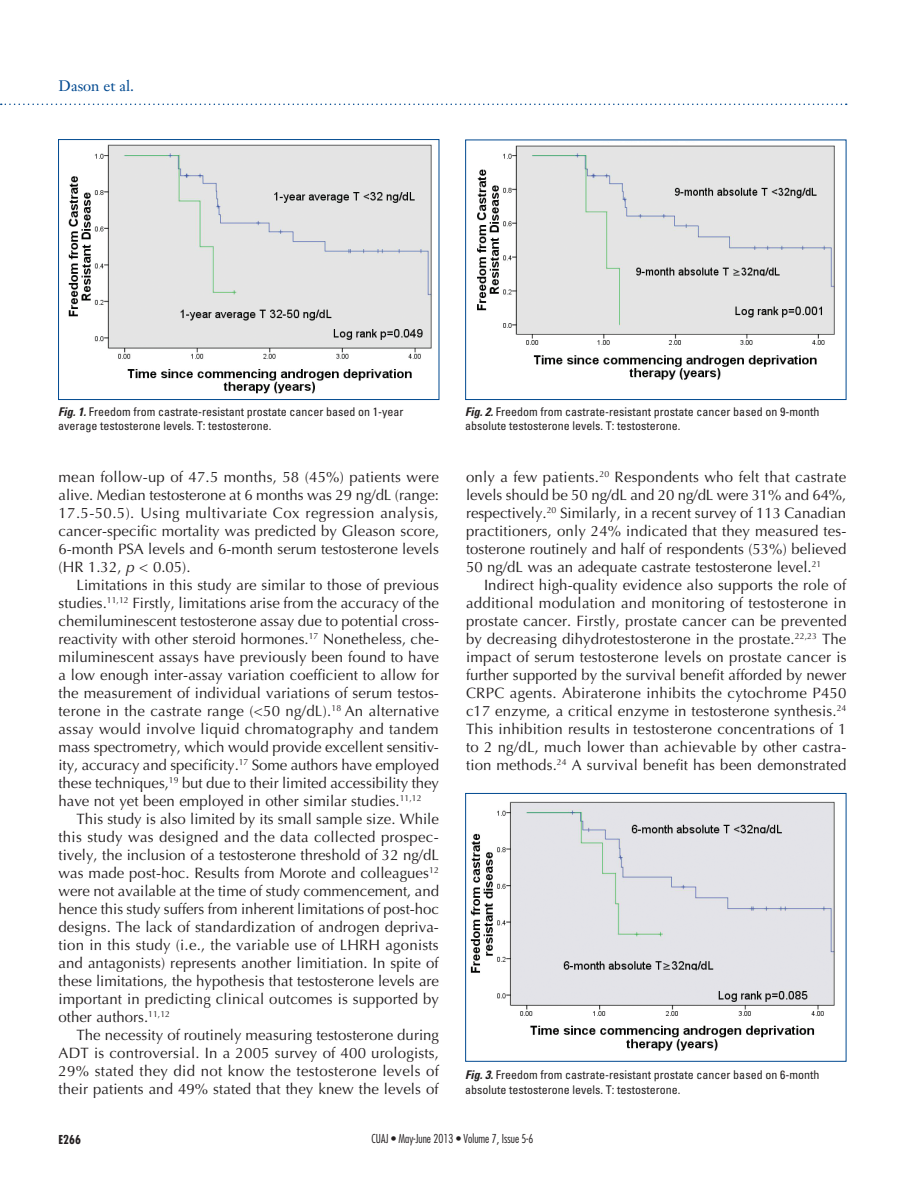
<style>
.page{position:relative;width:905px;height:1202px;background:#fff}
.page>*{position:absolute;margin:0;border:0;box-sizing:border-box;transform-origin:0 0}
.t1{font:15px/18px "Optima";color:#231f20;text-align:justify}
.t2{font:15px "Janson Text";color:#014990}
.t3{font:condensed 12px/14.4px "Univers";color:#231f20}
.t4{font:300 condensed 12px "Futura";color:#231f20}
.t5{font:700 condensed 12px "Futura";color:#231f20}
.s1{font-weight:700;font-style:italic}
.s2{font-style:italic}
</style>
<div class="page">
<svg style="left:1px;top:104px;width:845px;height:1px"></svg>
<img style="left:68px;top:144px;width:364px;height:250px">
<div style="left:58px;top:139px;width:381px;height:261px;border:1px solid #014990"></div>
<img style="left:477px;top:145px;width:358px;height:235px">
<div style="left:465px;top:140px;width:381px;height:260px;border:1px solid #014990"></div>
<img style="left:470px;top:801px;width:365px;height:250px">
<div style="left:465px;top:793px;width:381px;height:268px;border:1px solid #014990"></div>
<p class="t2" style="left:59px;top:77px;width:77px">Dason et al.</p>
<p class="t3" style="left:58px;top:404px;width:347px"><span class="s1">Fig. 1.</span> Freedom from castrate-resistant prostate cancer based on 1-year average testosterone levels. T: testosterone.</p>
<p class="t3" style="left:465px;top:404px;width:355px"><span class="s1">Fig. 2.</span> Freedom from castrate-resistant prostate cancer based on 9-month absolute testosterone levels. T: testosterone.</p>
<p class="t1" style="left:58px;top:468px;width:382px">mean follow-up of 47.5 months, 58 (45%) patients were alive. Median testosterone at 6 months was 29 ng/dL (range:<br>17.5-50.5). Using multivariate Cox regression analysis, cancer-specific mortality was predicted by Gleason score, 6-month PSA levels and 6-month serum testosterone levels (HR 1.32, <span class="s2">p</span> &lt; 0.05).</p>
<p class="t1" style="left:58px;top:576px;width:382px;text-indent:18px">Limitations in this study are similar to those of previous studies.<sup>11,12</sup> Firstly, limitations arise from the accuracy of the chemiluminescent testosterone assay due to potential cross&shy;reactivity with other steroid hormones.<sup>17</sup> Nonetheless, che&shy;miluminescent assays have previously been found to have a low enough inter-assay variation coefficient to allow for the measurement of individual variations of serum testos&shy;terone in the castrate range (&lt;50 ng/dL).<sup>18</sup> An alternative assay would involve liquid chromatography and tandem mass spectrometry, which would provide excellent sensitiv&shy;ity, accuracy and specificity.<sup>17</sup> Some authors have employed these techniques,<sup>19</sup> but due to their limited accessibility they have not yet been employed in other similar studies.<sup>11,12</sup></p>
<p class="t1" style="left:58px;top:810px;width:382px;text-indent:18px">This study is also limited by its small sample size. While this study was designed and the data collected prospec&shy;tively, the inclusion of a testosterone threshold of 32 ng/dL was made post-hoc. Results from Morote and colleagues<sup>12 </sup>were not available at the time of study commencement, and hence this study suffers from inherent limitations of post-hoc designs. The lack of standardization of androgen depriva&shy;tion in this study (i.e., the variable use of LHRH agonists and antagonists) represents another limitiation. In spite of these limitations, the hypothesis that testosterone levels are important in predicting clinical outcomes is supported by other authors.<sup>11,12</sup></p>
<p class="t1" style="left:59px;top:1026px;width:382px;text-indent:18px">The necessity of routinely measuring testosterone during ADT is controversial. In a 2005 survey of 400 urologists, 29% stated they did not know the testosterone levels of their patients and 49% stated that they knew the levels of</p>
<p class="t1" style="left:466px;top:468px;width:382px">only a few patients.<sup>20</sup> Respondents who felt that castrate levels should be 50 ng/dL and 20 ng/dL were 31% and 64%, respectively.<sup>20</sup> Similarly, in a recent survey of 113 Canadian practitioners, only 24% indicated that they measured tes&shy;tosterone routinely and half of respondents (53%) believed 50 ng/dL was an adequate castrate testosterone level.<sup>21</sup></p>
<p class="t1" style="left:466px;top:576px;width:382px;text-indent:18px">Indirect high-quality evidence also supports the role of additional modulation and monitoring of testosterone in prostate cancer. Firstly, prostate cancer can be prevented by decreasing dihydrotestosterone in the prostate.<sup>22,23</sup> The impact of serum testosterone levels on prostate cancer is further supported by the survival benefit afforded by newer CRPC agents. Abiraterone inhibits the cytochrome P450 c17 enzyme, a critical enzyme in testosterone synthesis.<sup>24<br></sup>This inhibition results in testosterone concentrations of 1 to 2 ng/dL, much lower than achievable by other castra&shy;tion methods.<sup>24</sup> A survival benefit has been demonstrated</p>
<p class="t3" style="left:465px;top:1067px;width:355px"><span class="s1">Fig. 3.</span> Freedom from castrate-resistant prostate cancer based on 6-month absolute testosterone levels. T: testosterone.</p>
<p class="t5" style="left:59px;top:1131px;width:24px">E266</p>
<p class="t4" style="left:371px;top:1131px;width:163px">CUAJ • May-June 2013 • Volume 7, Issue 5-6</p>
</div>
